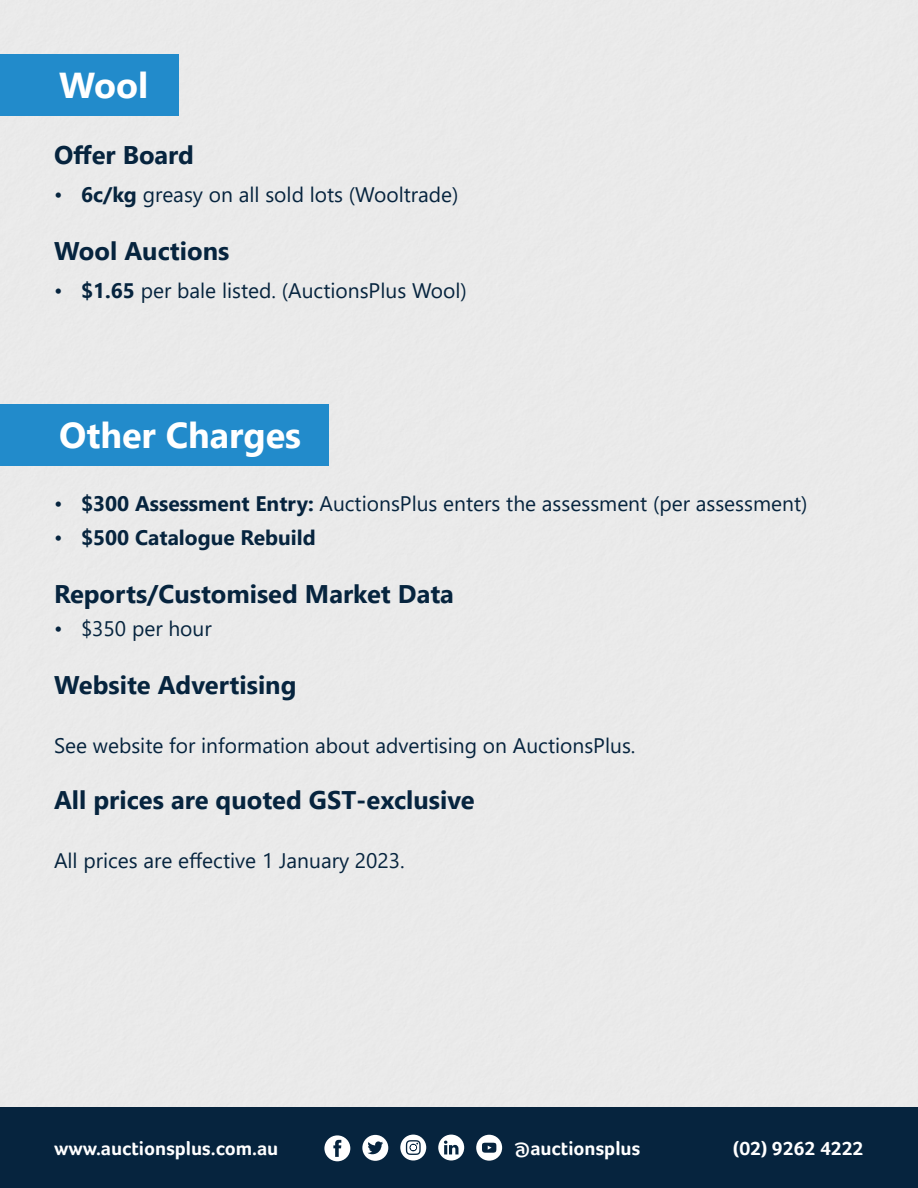
<style>
.page{position:relative;width:918px;height:1188px;background:#fff}
.page>*{position:absolute;margin:0;border:0;box-sizing:border-box;transform-origin:0 0}
.t1{font:700 36px "Segoe UI";color:#fff}
.t2{font:700 25.5px "Segoe UI";color:#06243e}
.t3{font:21px "Segoe UI";color:#06243e}
.t4{font:700 21px "Segoe UI";color:#06243e}
.t5{font:700 19.8px "Foco";color:#fff}
.s1{font-weight:700}
.s2{font-weight:400}
</style>
<div class="page">
<div style="left:0;top:0;width:918px;height:1108px;background:#eaeaea"></div>
<div style="left:0;top:1108px;width:918px;height:80px;background:#06243e"></div>
<svg style="left:324px;top:1135px;width:26px;height:26px"></svg>
<svg style="left:400px;top:1135px;width:26px;height:26px"></svg>
<svg style="left:438px;top:1135px;width:26px;height:26px"></svg>
<svg style="left:362px;top:1135px;width:26px;height:26px"></svg>
<svg style="left:476px;top:1135px;width:26px;height:26px"></svg>
<div style="left:0;top:54px;width:179px;height:62px;background:#228bcb"></div>
<div style="left:0;top:404px;width:328px;height:62px;background:#228bcb"></div>
<h1 class="t1" style="left:59px;top:51px;width:91px">Wool</h1>
<p class="t2" style="left:54px;top:131px;width:142px">Offer Board</p>
<p class="t3" style="left:54px;top:175px;width:406px">• <span class="s1">6c/kg</span> greasy on all sold lots (Wooltrade)</p>
<p class="t2" style="left:54px;top:227px;width:177px">Wool Auctions</p>
<p class="t3" style="left:54px;top:271px;width:414px">• <span class="s1">$1.65</span> per bale listed. (AuctionsPlus Wool)</p>
<h1 class="t1" style="left:59px;top:401px;width:244px">Other Charges</h1>
<p class="t3" style="left:54px;top:484px;width:755px">• <span class="s1">$300 Assessment Entry:</span> AuctionsPlus enters the assessment (per assessment)</p>
<p class="t4" style="left:54px;top:517px;width:263px"><span class="s2">•</span> $500 Catalogue Rebuild</p>
<p class="t2" style="left:54px;top:570px;width:402px">Reports/Customised Market Data</p>
<p class="t3" style="left:54px;top:609px;width:159px">• $350 per hour</p>
<p class="t2" style="left:54px;top:661px;width:244px">Website Advertising</p>
<p class="t3" style="left:54px;top:726px;width:583px">See website for information about advertising on AuctionsPlus.</p>
<p class="t2" style="left:54px;top:776px;width:422px">All prices are quoted GST-exclusive</p>
<p class="t3" style="left:54px;top:841px;width:352px">All prices are effective 1 January 2023.</p>
<p class="t5" style="left:54px;top:1137px;width:226px">www.auctionsplus.com.au</p>
<p class="t5" style="left:515px;top:1137px;width:127px">@auctionsplus</p>
<p class="t5" style="left:733px;top:1136px;width:132px">(02) 9262 4222</p>
</div>
